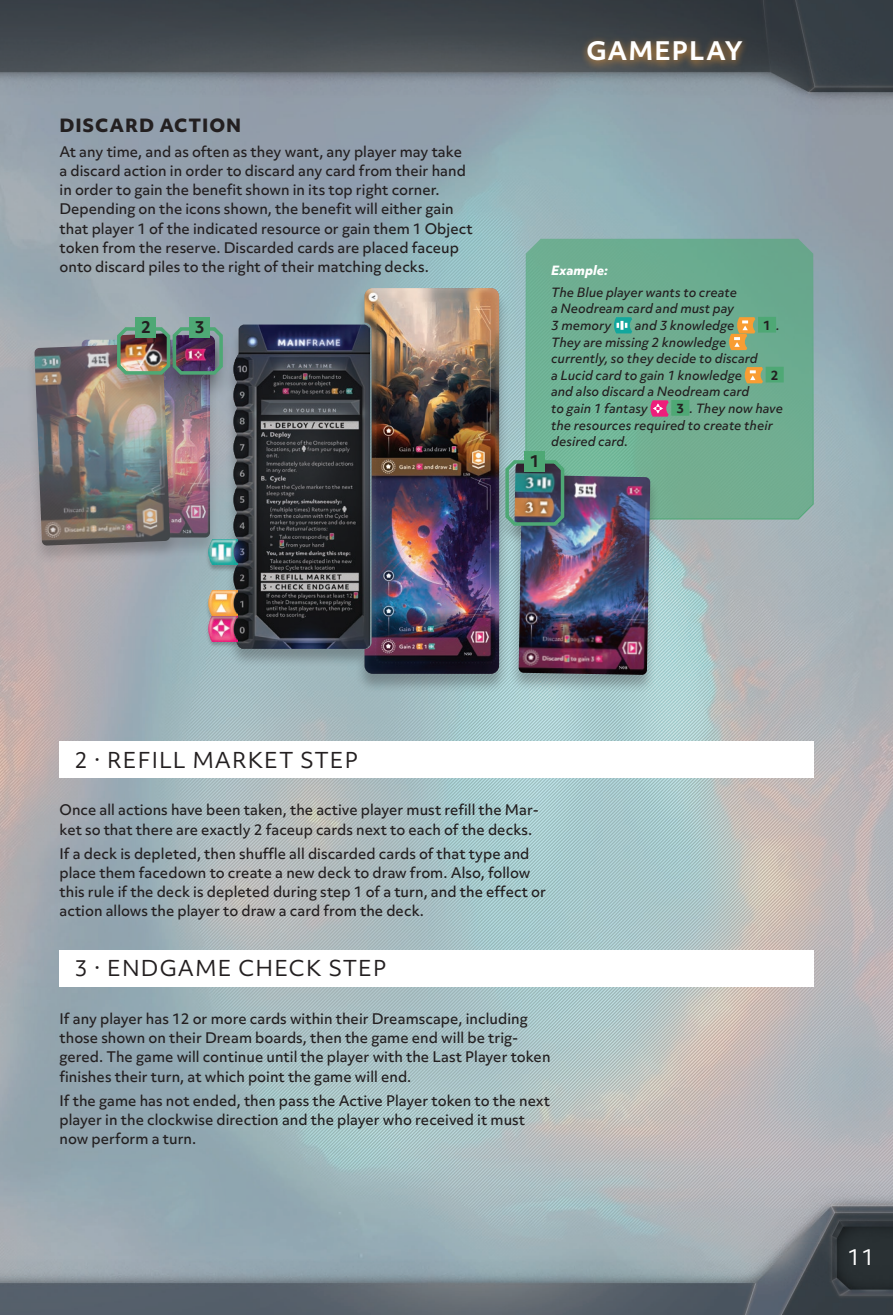
<style>
.page{position:relative;width:893px;height:1315px;background:#fff}
.page>*{position:absolute;margin:0;border:0;box-sizing:border-box;transform-origin:0 0}
.t1{font:700 24.5px "Objektiv Mk 3";letter-spacing:.04em;color:#fff}
.t2{font:21px "Objektiv Mk 3";letter-spacing:.05em;color:#231f20}
.t3{font:21px "Objektiv Mk 3";color:#fff}
.t4{font:800 17.5px "Objektiv Mk 3";letter-spacing:.05em;color:#231f20}
.t5{font:700 15.75px "Objektiv Mk 3";color:#231f20}
.t6{font:500 14px/19.2px "Objektiv Mk 3";color:#231f20}
.t7{font:italic 500 12.25px/16.6px "Objektiv Mk 3";color:#231f20}
.t8{font:italic 800 12.25px "Objektiv Mk 3";color:#fff}
.t9{font:700 12.25px "Objektiv Mk 3";color:#4ea875}
.s1{color:#231f20}
.s2{font-weight:500;font-style:italic;color:#231f20}
.s3{font-weight:700;font-style:normal;color:#4ea875}
.s4{font-weight:700;font-style:normal}
</style>
<div class="page">
<img style="left:0;top:0;width:893px;height:1315px">
<svg style="left:525px;top:237px;width:289px;height:283px;background:#70ad90"></svg>
<div style="left:225px;top:326px;width:153px;height:341px;background:#231f20;opacity:.3"></div>
<img style="left:234px;top:325px;width:121px;height:323px">
<div style="left:355px;top:288px;width:154px;height:405px;background:#231f20;opacity:.3"></div>
<img style="left:365px;top:288px;width:134px;height:386px">
<div style="left:205px;top:616px;width:36px;height:32px;background:#231f20;opacity:.3"></div>
<img style="left:208px;top:590px;width:29px;height:51px">
<div style="left:205px;top:540px;width:36px;height:32px;background:#231f20;opacity:.3"></div>
<img style="left:208px;top:539px;width:29px;height:26px">
<div style="left:509px;top:476px;width:151px;height:218px;background:#231f20;opacity:.3"></div>
<img style="left:519px;top:475px;width:131px;height:200px">
<div style="left:72px;top:340px;width:148px;height:217px;background:#231f20;opacity:.3"></div>
<img style="left:82px;top:340px;width:128px;height:197px">
<div style="left:25px;top:344px;width:155px;height:220px;background:#231f20;opacity:.3"></div>
<img style="left:34px;top:343px;width:136px;height:202px">
<div style="left:160px;top:328px;width:76px;height:73px;background:#231f20;opacity:.3"></div>
<div style="left:189px;top:318px;width:21px;height:20px;background:#4ea875"></div>
<div style="left:496px;top:460px;width:78px;height:85px;background:#231f20;opacity:.3"></div>
<img style="left:504px;top:457px;width:62px;height:70px">
<div style="left:524px;top:451px;width:21px;height:20px;background:#4ea875"></div>
<div style="left:205px;top:591px;width:36px;height:32px;background:#231f20;opacity:.3"></div>
<div style="left:60px;top:741px;width:754px;height:37px;background:#fff"></div>
<div style="left:60px;top:950px;width:754px;height:36px;background:#fff"></div>
<div style="left:103px;top:328px;width:81px;height:75px;background:#231f20;opacity:.3"></div>
<img style="left:115px;top:324px;width:110px;height:52px">
<div style="left:135px;top:318px;width:21px;height:20px;background:#4ea875"></div>
<div style="left:580px;top:35px;width:170px;height:36px;background:#f89d33;opacity:.75"></div>
<p class="t4" style="left:60px;top:113px;width:183px">DISCARD ACTION</p>
<p class="t6" style="left:60px;top:141px;width:415px">At any time, and as often as they want, any player may take a discard action in order to discard any card from their hand in order to gain the benefit shown in its top right corner.<br>Depending on the icons shown, the benefit will either gain that player 1 of the indicated resource or gain them 1 Object token from the reserve. Discarded cards are placed faceup onto discard piles to the right of their matching decks.</p>
<p class="t5" style="left:141px;top:316px;width:11px">2</p>
<p class="t5" style="left:195px;top:316px;width:11px">3</p>
<h1 class="t1" style="left:586px;top:33px;width:158px">GAMEPLAY</h1>
<p class="t5" style="left:530px;top:450px;width:11px">1</p>
<p class="t8" style="left:551px;top:262px;width:58px">Example:</p>
<p class="t7" style="left:551px;top:284px;width:187px">The Blue player wants to create a Neodream card and must pay<br>3 memory</p>
<p class="t7" style="left:635px;top:317px;width:101px">and 3 knowledge</p>
<p class="t9" style="left:758px;top:317px;width:23px">[<span class="s1">1</span>]<span class="s2">.</span></p>
<p class="t7" style="left:551px;top:333px;width:208px">They are missing 2 knowledge currently, so they decide to discard a Lucid card to gain 1 knowledge and also discard a Neodream card to gain 1 fantasy</p>
<p class="t7" style="left:551px;top:400px;width:233px;text-indent:120px"><span class="s3">[</span><span class="s4">3</span><span class="s3">]</span>. They now have the resources required to create their desired card.</p>
<h2 class="t2" style="left:74px;top:745px;width:285px">2 · REFILL MARKET STEP</h2>
<p class="t6" style="left:60px;top:800px;width:481px">Once all actions have been taken, the active player must refill the Mar&shy;ket so that there are exactly 2 faceup cards next to each of the decks.</p>
<p class="t6" style="left:60px;top:843px;width:488px">If a deck is depleted, then shuffle all discarded cards of that type and place them facedown to create a new deck to draw from. Also, follow this rule if the deck is depleted during step 1 of a turn, and the effect or action allows the player to draw a card from the deck.</p>
<h2 class="t2" style="left:74px;top:954px;width:313px">3 · ENDGAME CHECK STEP</h2>
<p class="t6" style="left:60px;top:1008px;width:493px">If any player has 12 or more cards within their Dreamscape, including those shown on their Dream boards, then the game end will be trig&shy;gered. The game will continue until the player with the Last Player token finishes their turn, at which point the game will end.</p>
<p class="t6" style="left:60px;top:1090px;width:492px">If the game has not ended, then pass the Active Player token to the next player in the clockwise direction and the player who received it must now perform a turn.</p>
<h2 class="t3" style="left:847px;top:1242px;width:29px">11</h2>
</div>
